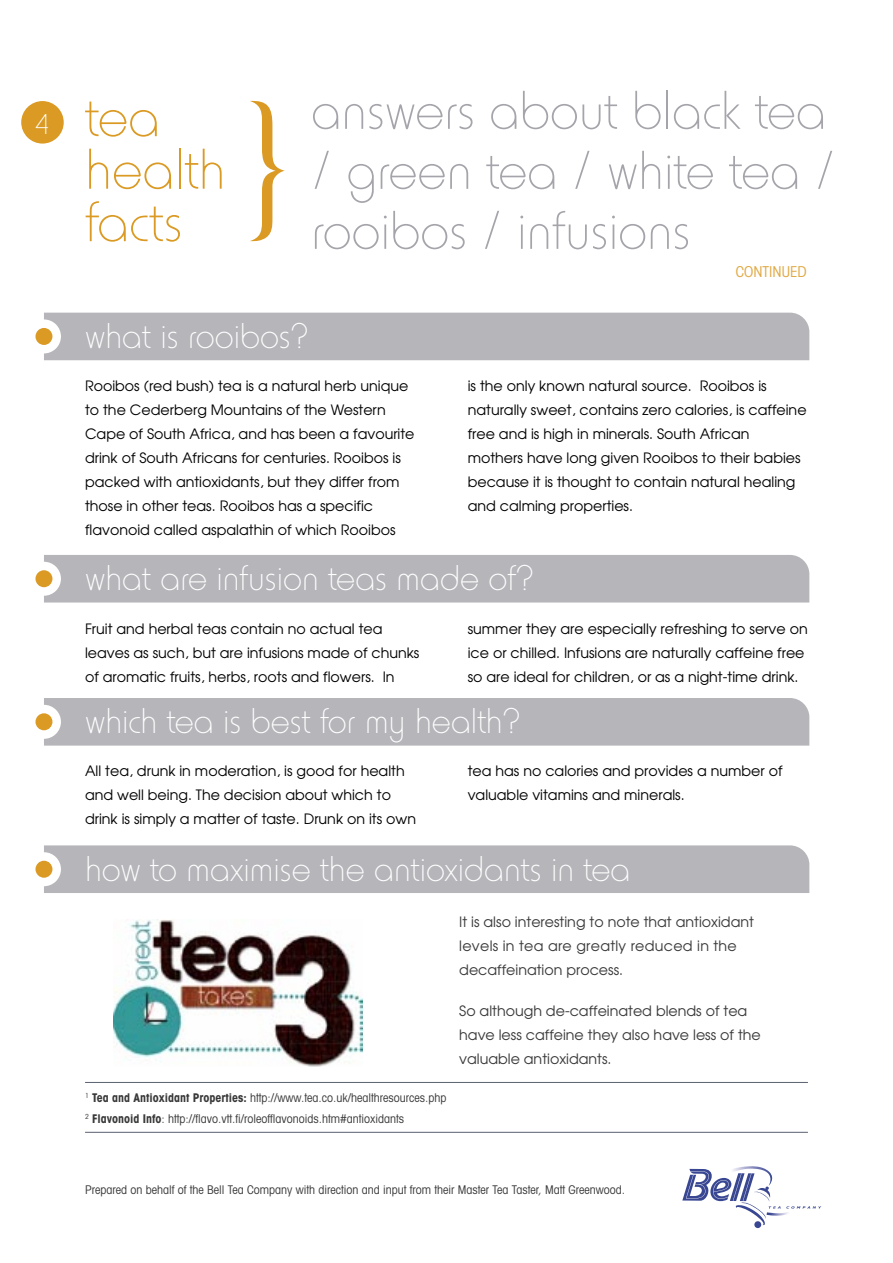
<style>
.page{position:relative;width:893px;height:1263px;background:#fff}
.page>*{position:absolute;margin:0;border:0;box-sizing:border-box;transform-origin:0 0}
.t1{font:60px/52.5px "Horatio D Ligh";color:#da9a23}
.t2{font:57px/60px "Horatio D Ligh";color:#a4a4aa}
.Subhead_2{font:37.5px "Horatio D Ligh";color:#fff}
.t3{font:30px "Horatio D Ligh";color:#fff}
.t4{font:condensed 15px "Avant Garde";color:#e0a943}
.t5{font:14.25px/24px "Avant Garde";color:#000}
.Body_Copy{font:14.25px/24px "Avant Garde";color:#393939}
.Body_Copy-2{font:condensed 12px/21px "Avant Garde";color:#393939}
.s1{font-weight:700}
</style>
<div class="page">
<div style="left:754px;top:1221px;width:7px;height:7px;background:#394792;border-radius:50%"></div>
<svg style="left:682px;top:1166px;width:139px;height:59px"></svg>
<hr style="left:85px;top:1082px;width:723px;height:1px;background:#5a626f">
<hr style="left:85px;top:1132px;width:723px;height:1px;background:#5a626f">
<svg style="left:21px;top:101px;width:43px;height:43px"></svg>
<svg style="left:250px;top:100px;width:35px;height:141px"></svg>
<img style="left:114px;top:920px;width:249px;height:146px">
<div style="left:36px;top:313px;width:773px;height:47px;background:#b6b5ba"></div>
<div style="left:35px;top:328px;width:17px;height:17px;background:#da9a23;border-radius:50%"></div>
<div style="left:36px;top:845px;width:773px;height:48px;background:#b6b5ba"></div>
<div style="left:35px;top:861px;width:17px;height:17px;background:#da9a23;border-radius:50%"></div>
<div style="left:36px;top:555px;width:773px;height:47px;background:#b6b5ba"></div>
<div style="left:35px;top:570px;width:17px;height:17px;background:#da9a23;border-radius:50%"></div>
<div style="left:35px;top:698px;width:774px;height:48px;background:#b6b5ba"></div>
<div style="left:35px;top:713px;width:17px;height:17px;background:#da9a23;border-radius:50%"></div>
<p class="t3" style="left:35px;top:108px;width:16px">4</p>
<p class="t1" style="left:85px;top:91px;width:142px">tea health facts</p>
<p class="t2" style="left:311px;top:81px;width:526px">answers about black tea / green tea / white tea / rooibos / infusions</p>
<p class="t4" style="left:736px;top:262px;width:72px">CONTINUED</p>
<p class="Subhead_2" style="left:85px;top:315px;width:225px">what is rooibos?</p>
<p class="t5" style="left:85px;top:373px;width:331px">Rooibos (red bush) tea is a natural herb unique to the Cederberg Mountains of the Western Cape of South Africa, and has been a favourite drink of South Africans for centuries. Rooibos is packed with antioxidants, but they differ from those in other teas. Rooibos has a specific flavonoid called aspalathin of which Rooibos</p>
<p class="t5" style="left:468px;top:373px;width:340px">is the only known natural source. Rooibos is naturally sweet, contains zero calories, is caffeine free and is high in minerals. South African mothers have long given Rooibos to their babies because it is thought to contain natural healing and calming properties.</p>
<p class="Subhead_2" style="left:85px;top:557px;width:450px">what are infusion teas made of?</p>
<p class="t5" style="left:85px;top:616px;width:336px">Fruit and herbal teas contain no actual tea leaves as such, but are infusions made of chunks of aromatic fruits, herbs, roots and flowers. In</p>
<p class="t5" style="left:468px;top:616px;width:341px">summer they are especially refreshing to serve on ice or chilled. Infusions are naturally caffeine free so are ideal for children, or as a night-time drink.</p>
<p class="Subhead_2" style="left:85px;top:700px;width:437px">which tea is best for my health?</p>
<p class="t5" style="left:85px;top:758px;width:333px">All tea, drunk in moderation, is good for health and well being. The decision about which to drink is simply a matter of taste. Drunk on its own</p>
<p class="t5" style="left:468px;top:758px;width:316px">tea has no calories and provides a number of valuable vitamins and minerals.</p>
<p class="Subhead_2" style="left:85px;top:848px;width:547px">how to maximise the antioxidants in tea</p>
<p class="Body_Copy-2" style="left:85px;top:1087px;width:363px"><sup>1</sup> <span class="s1">Tea and Antioxidant Properties:</span> http://www.tea.co.uk/healthresources.php<br><sup>2</sup> <span class="s1">Flavonoid Info</span>: http://flavo.vtt.fi/roleofflavonoids.htm#antioxidants</p>
<p class="Body_Copy" style="left:459px;top:910px;width:296px">It is also interesting to note that antioxidant levels in tea are greatly reduced in the decaffeination process.</p>
<p class="Body_Copy" style="left:459px;top:999px;width:303px">So although de-caffeinated blends of tea have less caffeine they also have less of the valuable antioxidants.</p>
<p class="Body_Copy-2" style="left:85px;top:1179px;width:541px">Prepared on behalf of the Bell Tea Company with direction and input from their Master Tea Taster, Matt Greenwood.</p>
</div>
